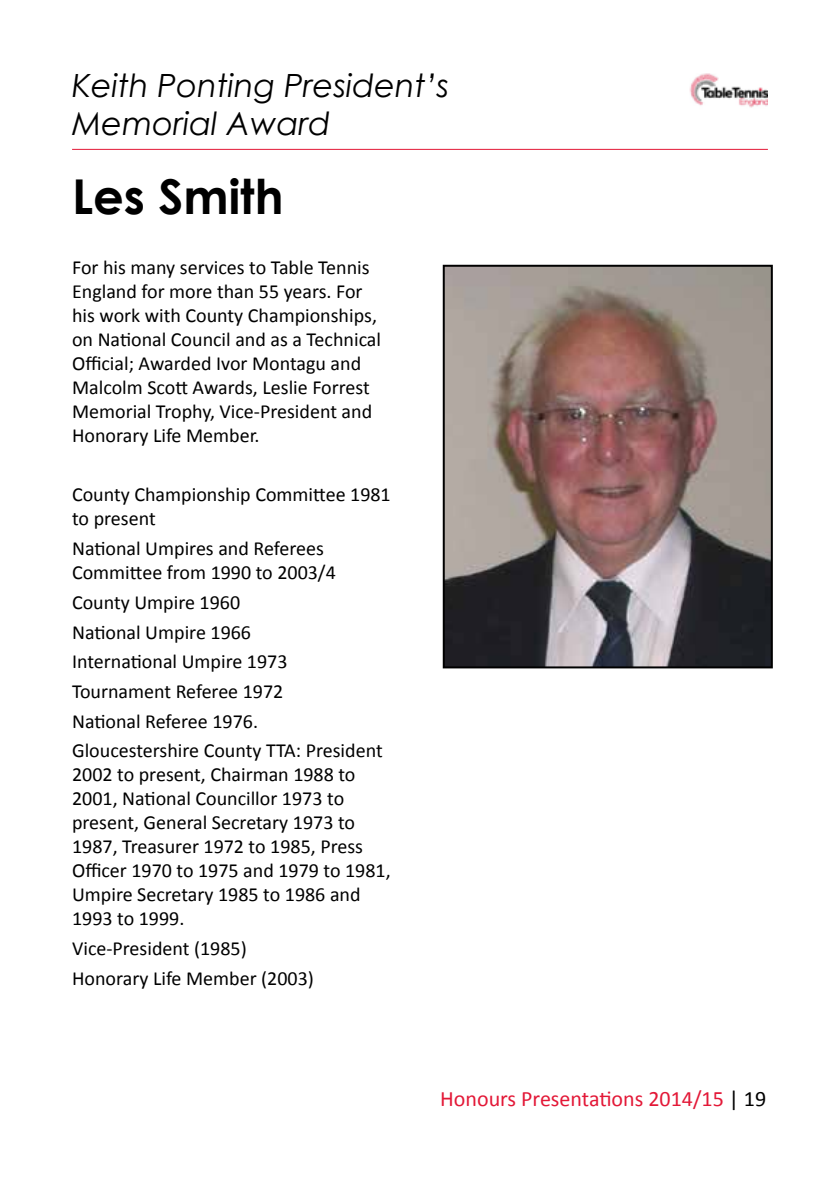
<style>
.page{position:relative;width:840px;height:1191px;background:#fff}
.page>*{position:absolute;margin:0;border:0;box-sizing:border-box;transform-origin:0 0}
.t1{font:700 48px "Century Gothic";color:#000}
.t2{font:italic 32px/38.4px "Century Gothic";color:#000}
.t3{font:22px "Calibri";color:#e31837}
.t4{font:20px/24px "Calibri";color:#000}
.s1{color:#000}
</style>
<div class="page">
<img style="left:445px;top:268px;width:324px;height:397px">
<div style="left:442px;top:265px;width:330px;height:403px;border:2px solid #000"></div>
<img style="left:689px;top:73px;width:78px;height:35px">
<hr style="left:72px;top:149px;width:695px;height:1px;background:#e31837">
<h2 class="t2" style="left:72px;top:65px;width:378px">Keith Ponting President’s<br>Memorial Award</h2>
<h1 class="t1" style="left:72px;top:160px;width:213px">Les Smith</h1>
<p class="t4" style="left:72px;top:255px;width:310px">For his many services to Table Tennis England for more than 55 years. For his work with County Championships, on National Council and as a Technical Official; Awarded Ivor Montagu and Malcolm Scott Awards, Leslie Forrest Memorial Trophy, Vice-President and Honorary Life Member.</p>
<p class="t4" style="left:72px;top:483px;width:320px">County Championship Committee 1981 to present</p>
<p class="t4" style="left:72px;top:536px;width:265px">National Umpires and Referees<br>Committee from 1990 to 2003/4</p>
<p class="t4" style="left:72px;top:587px;width:312px;line-height:29.6px">County Umpire 1960<br>National Umpire 1966<br>International Umpire 1973<br>Tournament Referee 1972<br>National Referee 1976.<br>Gloucestershire County TTA: President</p>
<p class="t4" style="left:72px;top:762px;width:320px">2002 to present, Chairman 1988 to<br>2001, National Councillor 1973 to present, General Secretary 1973 to<br>1987, Treasurer 1972 to 1985, Press<br>Officer 1970 to 1975 and 1979 to 1981,<br>Umpire Secretary 1985 to 1986 and<br>1993 to 1999.</p>
<p class="t4" style="left:72px;top:933px;width:243px;line-height:29.6px">Vice-President (1985)<br>Honorary Life Member (2003)</p>
<p class="t3" style="left:440px;top:1084px;width:327px">Honours Presentations 2014/15 <span class="s1">| 19</span></p>
</div>
